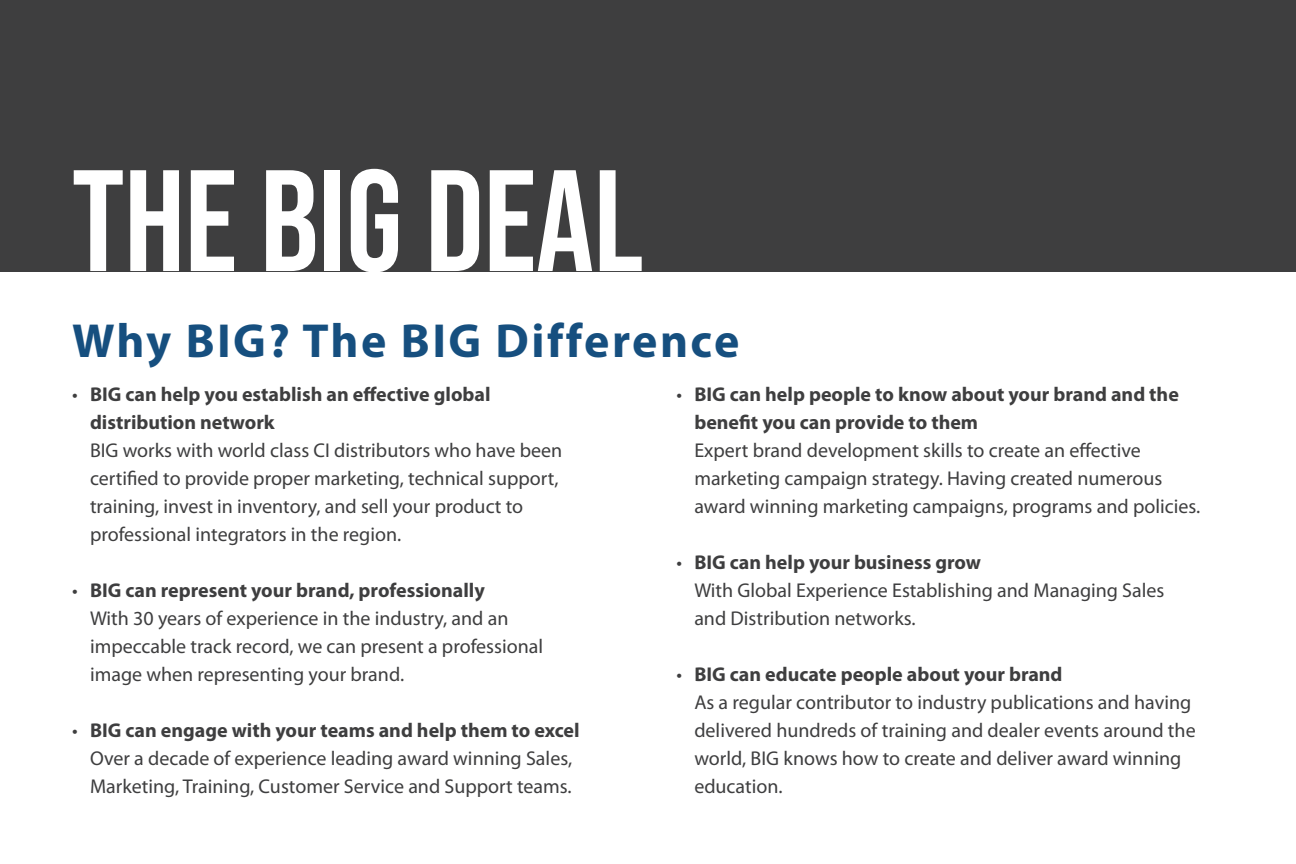
<style>
.page{position:relative;width:1296px;height:864px;background:#fff}
.page>*{position:absolute;margin:0;border:0;box-sizing:border-box;transform-origin:0 0}
.t1{font:144px "Bebas Neue";color:#fff}
.t2{font:700 48px "Myriad Pro";letter-spacing:.05em;color:#164f7f}
.t3{font:20px/28px "Myriad Pro";color:#3e3e3f}
.s1{font-weight:700}
</style>
<div class="page">
<div style="left:0;top:0;width:1296px;height:271px;background:#3e3e3f"></div>
<p class="t1" style="left:72px;top:140px;width:573px">THE BIG DEAL</p>
<p class="t2" style="left:72px;top:309px;width:669px">Why BIG? The BIG Difference</p>
<p class="t3" style="left:90px;top:380px;width:474px;text-indent:-18px">• <span class="s1">BIG can help you establish an effective global distribution network<br></span>BIG works with world class CI distributors who have been certified to provide proper marketing, technical support, training, invest in inventory, and sell your product to professional integrators in the region.</p>
<p class="t3" style="left:90px;top:576px;width:455px;text-indent:-18px">• <span class="s1">BIG can represent your brand, professionally<br></span>With 30 years of experience in the industry, and an impeccable track record, we can present a professional image when representing your brand.</p>
<p class="t3" style="left:72px;top:716px;width:509px;text-align:center">• <span class="s1">BIG can engage with your teams and help them to excel<br></span>Over a decade of experience leading award winning Sales,<br>Marketing, Training, Customer Service and Support teams.</p>
<p class="t3" style="left:694px;top:380px;width:507px;text-indent:-18px">• <span class="s1">BIG can help people to know about your brand and the benefit you can provide to them<br></span>Expert brand development skills to create an effective marketing campaign strategy. Having created numerous award winning marketing campaigns, programs and policies.</p>
<p class="t3" style="left:694px;top:548px;width:472px;text-indent:-18px">• <span class="s1">BIG can help your business grow<br></span>With Global Experience Establishing and Managing Sales and Distribution networks.</p>
<p class="t3" style="left:694px;top:660px;width:503px;text-indent:-18px">• <span class="s1">BIG can educate people about your brand<br></span>As a regular contributor to industry publications and having delivered hundreds of training and dealer events around the world, BIG knows how to create and deliver award winning education.</p>
</div>
